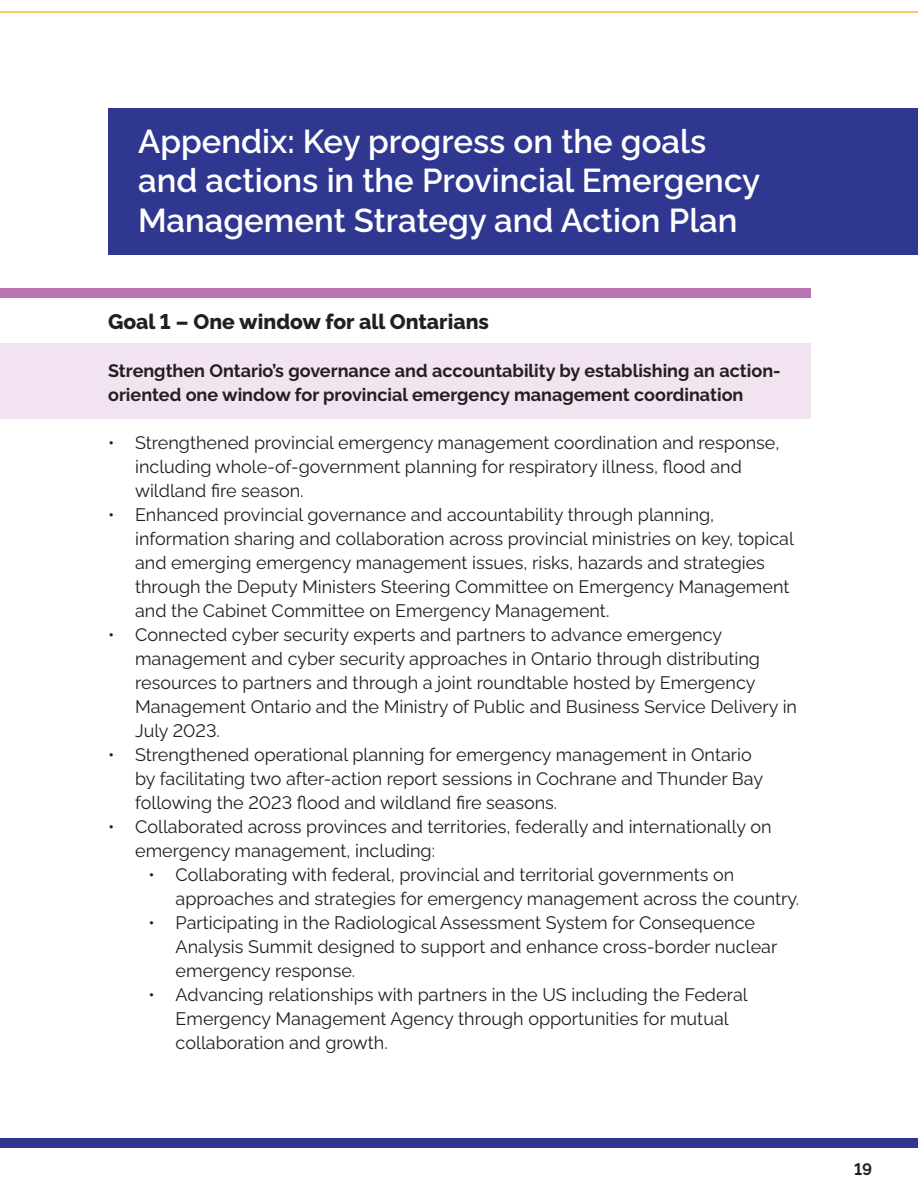
<style>
.page{position:relative;width:918px;height:1188px;background:#fff}
.page>*{position:absolute;margin:0;border:0;box-sizing:border-box;transform-origin:0 0}
.t1{font:600 33px/39.6px "Raleway";color:#fff}
.t2{font:800 21px "Raleway";color:#231f20}
.t3{font:18px/24px "Raleway";color:#231f20}
.t4{font:700 18px/24px "Raleway";color:#231f20}
.t5{font:700 16.5px "Raleway";color:#231f20}
</style>
<div class="page">
<div style="left:108px;top:108px;width:810px;height:147px;background:#2f3790"></div>
<div style="left:0;top:1138px;width:918px;height:10px;background:#2f3790"></div>
<hr style="left:0;top:11px;width:918px;height:2px;background:#fdb824">
<div style="left:0;top:288px;width:810px;height:10px;background:#b875b1"></div>
<div style="left:0;top:343px;width:810px;height:76px;background:#f1e3ef"></div>
<h2 class="t1" style="left:138px;top:118px;width:624px">Appendix: Key progress on the goals and actions in the Provincial Emergency<br>Management Strategy and Action Plan</h2>
<h3 class="t2" style="left:108px;top:305px;width:382px">Goal 1 – One window for all Ontarians</h3>
<h4 class="t4" style="left:108px;top:357px;width:674px">Strengthen Ontario’s governance and accountability by establishing an action&shy;oriented one window for provincial emergency management coordination</h4>
<p class="t3" style="left:135px;top:428px;width:646px;text-indent:-27px">• Strengthened provincial emergency management coordination and response, including whole-of-government planning for respiratory illness, flood and wildland fire season.</p>
<p class="t3" style="left:135px;top:500px;width:660px;text-indent:-27px">• Enhanced provincial governance and accountability through planning, information sharing and collaboration across provincial ministries on key, topical and emerging emergency management issues, risks, hazards and strategies through the Deputy Ministers Steering Committee on Emergency Management and the Cabinet Committee on Emergency Management.</p>
<p class="t3" style="left:135px;top:620px;width:664px;text-indent:-27px">• Connected cyber security experts and partners to advance emergency management and cyber security approaches in Ontario through distributing resources to partners and through a joint roundtable hosted by Emergency Management Ontario and the Ministry of Public and Business Service Delivery in July 2023.</p>
<p class="t3" style="left:135px;top:740px;width:630px;text-indent:-27px">• Strengthened operational planning for emergency management in Ontario by facilitating two after-action report sessions in Cochrane and Thunder Bay following the 2023 flood and wildland fire seasons.</p>
<p class="t3" style="left:135px;top:812px;width:638px;text-indent:-27px">• Collaborated across provinces and territories, federally and internationally on emergency management, including:</p>
<p class="t3" style="left:176px;top:860px;width:625px;text-indent:-27px">• Collaborating with federal, provincial and territorial governments on approaches and strategies for emergency management across the country.</p>
<p class="t3" style="left:176px;top:908px;width:603px;text-indent:-27px">• Participating in the Radiological Assessment System for Consequence<br>Analysis Summit designed to support and enhance cross-border nuclear emergency response.</p>
<p class="t3" style="left:176px;top:980px;width:574px;text-indent:-27px">• Advancing relationships with partners in the US including the Federal<br>Emergency Management Agency through opportunities for mutual collaboration and growth.</p>
<p class="t5" style="left:854px;top:1156px;width:20px">19</p>
</div>
